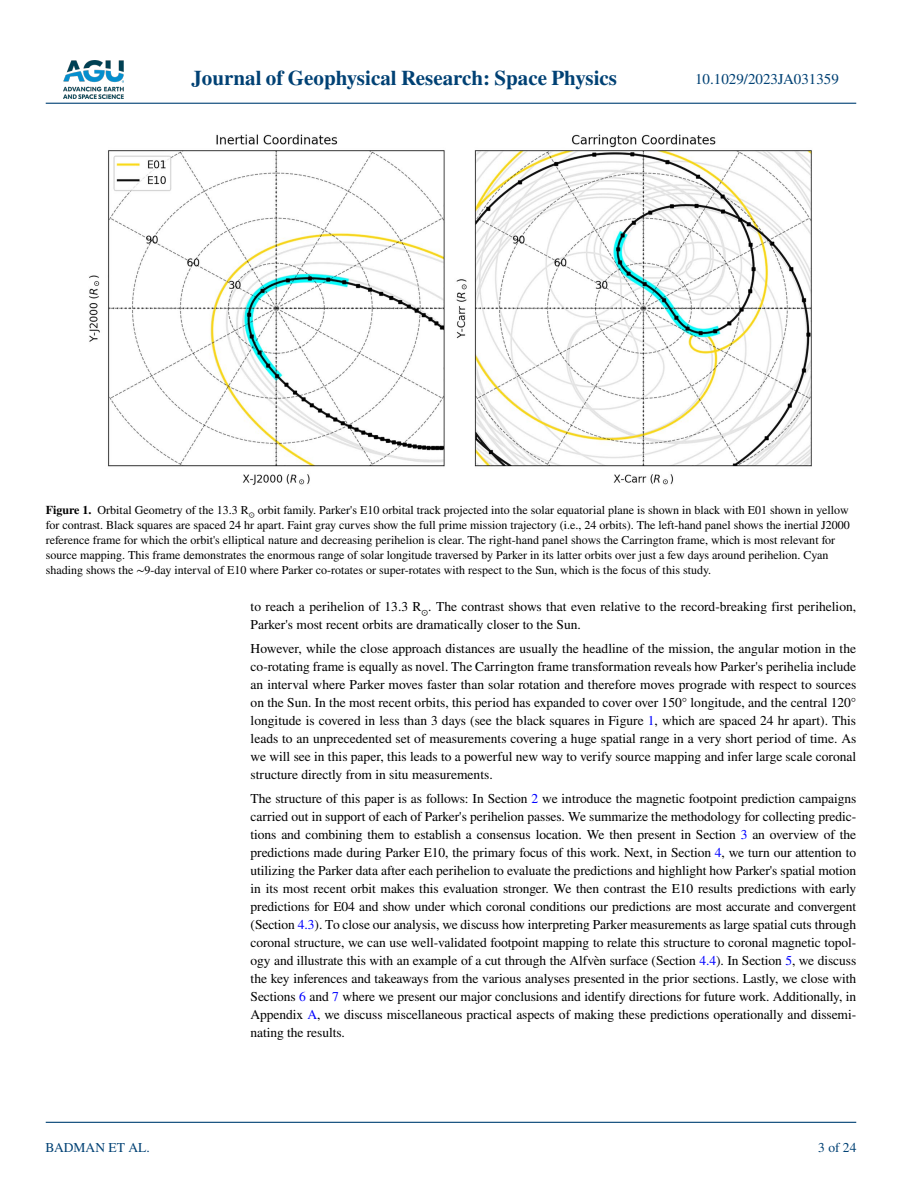
<style>
.page{position:relative;width:902px;height:1183px;background:#fff}
.page>*{position:absolute;margin:0;border:0;box-sizing:border-box;transform-origin:0 0}
.t1{font:700 21px "STIX";color:#004174}
.t2{font:15px "STIX";color:#004174}
.t3{font:13.5px/18px "STIX";color:#000;text-align:justify}
.t4{font:13.5px "STIX";color:#004174}
.t5{font:12px/15px "STIX";color:#000}
.s1{font-weight:700}
.s2{color:#00f}
</style>
<div class="page">
<img style="left:63px;top:60px;width:60px;height:39px">
<hr style="left:46px;top:103px;width:810px;height:1px;background:#004174">
<hr style="left:46px;top:1121px;width:810px;height:1px;background:#004174">
<img style="left:89px;top:134px;width:723px;height:351px">
<h1 class="t1" style="left:191px;top:66px;width:427px">Journal of Geophysical Research: Space Physics</h1>
<p class="t2" style="left:695px;top:69px;width:145px">10.1029/2023JA031359</p>
<p class="t5" style="left:46px;top:503px;width:805px"><span class="s1">Figure 1.</span> Orbital Geometry of the 13.3 R<sub>⊙</sub> orbit family. Parker's E10 orbital track projected into the solar equatorial plane is shown in black with E01 shown in yellow for contrast. Black squares are spaced 24 hr apart. Faint gray curves show the full prime mission trajectory (i.e., 24 orbits). The left-hand panel shows the inertial J2000 reference frame for which the orbit's elliptical nature and decreasing perihelion is clear. The right-hand panel shows the Carrington frame, which is most relevant for source mapping. This frame demonstrates the enormous range of solar longitude traversed by Parker in its latter orbits over just a few days around perihelion. Cyan shading shows the ∼9-day interval of E10 where Parker co-rotates or super-rotates with respect to the Sun, which is the focus of this study.</p>
<p class="t4" style="left:45px;top:1138px;width:106px">BADMAN ET AL.</p>
<p class="t3" style="left:250px;top:598px;width:607px">to reach a perihelion of 13.3 R<sub>⊙</sub>. The contrast shows that even relative to the record-breaking first perihelion,<br>Parker's most recent orbits are dramatically closer to the Sun.</p>
<p class="t3" style="left:250px;top:640px;width:607px">However, while the close approach distances are usually the headline of the mission, the angular motion in the co-rotating frame is equally as novel. The Carrington frame transformation reveals how Parker's perihelia include an interval where Parker moves faster than solar rotation and therefore moves prograde with respect to sources on the Sun. In the most recent orbits, this period has expanded to cover over 150° longitude, and the central 120° longitude is covered in less than 3 days (see the black squares in Figure <span class="s2">1</span>, which are spaced 24 hr apart). This leads to an unprecedented set of measurements covering a huge spatial range in a very short period of time. As we will see in this paper, this leads to a powerful new way to verify source mapping and infer large scale coronal structure directly from in situ measurements.</p>
<p class="t3" style="left:250px;top:790px;width:607px">The structure of this paper is as follows: In Section <span class="s2">2</span> we introduce the magnetic footpoint prediction campaigns carried out in support of each of Parker's perihelion passes. We summarize the methodology for collecting predic&shy;tions and combining them to establish a consensus location. We then present in Section <span class="s2">3</span> an overview of the predictions made during Parker E10, the primary focus of this work. Next, in Section <span class="s2">4</span>, we turn our attention to utilizing the Parker data after each perihelion to evaluate the predictions and highlight how Parker's spatial motion in its most recent orbit makes this evaluation stronger. We then contrast the E10 results predictions with early predictions for E04 and show under which coronal conditions our predictions are most accurate and convergent (Section <span class="s2">4.3</span>). To close our analysis, we discuss how interpreting Parker measurements as large spatial cuts through coronal structure, we can use well-validated footpoint mapping to relate this structure to coronal magnetic topol&shy;ogy and illustrate this with an example of a cut through the Alfvèn surface (Section <span class="s2">4.4</span>). In Section <span class="s2">5</span>, we discuss the key inferences and takeaways from the various analyses presented in the prior sections. Lastly, we close with Sections <span class="s2">6</span> and <span class="s2">7</span> where we present our major conclusions and identify directions for future work. Additionally, in Appendix <span class="s2">A</span>, we discuss miscellaneous practical aspects of making these predictions operationally and dissemi&shy;nating the results.</p>
<p class="t4" style="left:818px;top:1138px;width:40px">3 of 24</p>
</div>
